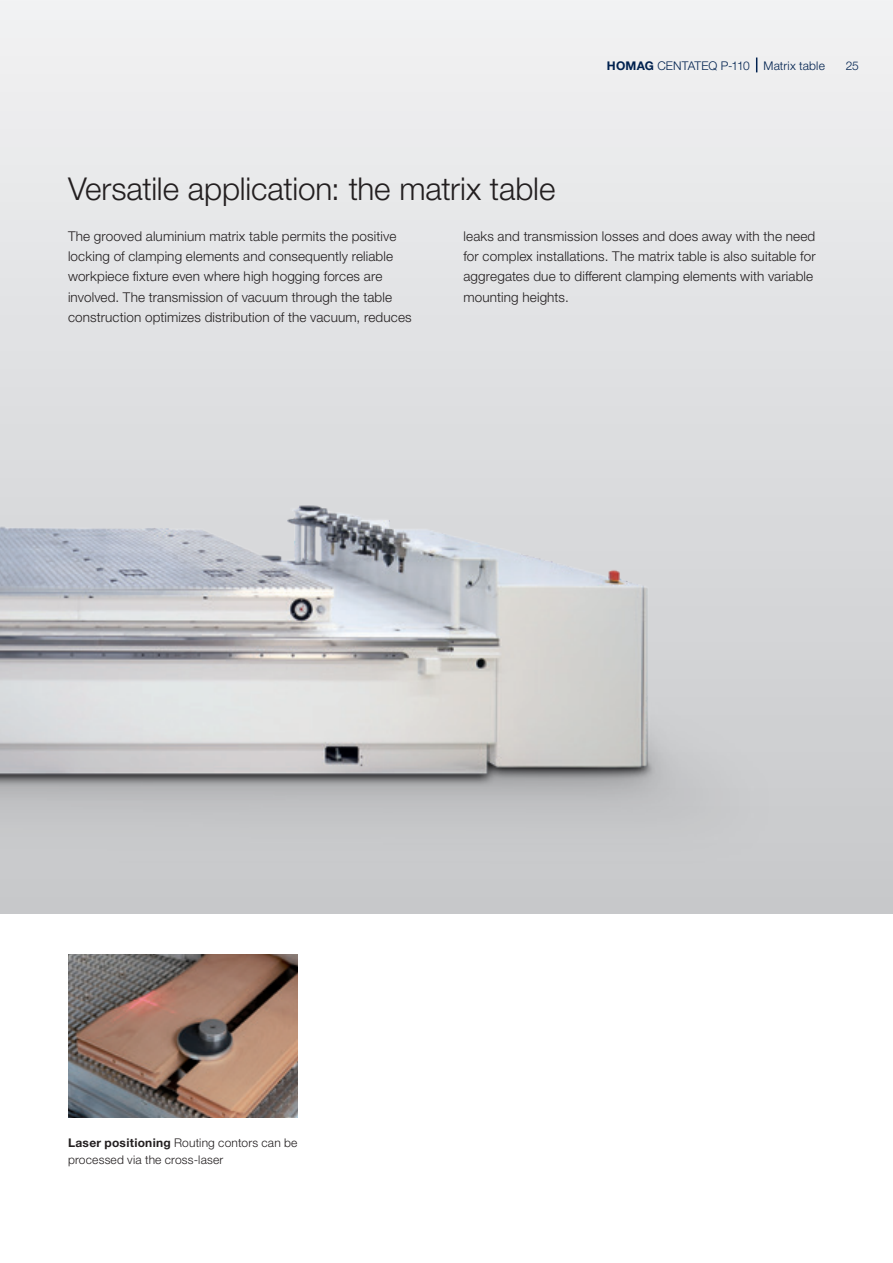
<style>
.page{position:relative;width:893px;height:1263px;background:#fff}
.page>*{position:absolute;margin:0;border:0;box-sizing:border-box;transform-origin:0 0}
.Headline_21pt_25_2_b{font:300 31.5px "Helvetica Neue LTW1 G";letter-spacing:-.005em;color:#231f20}
.Text_9pt_13_6_light{font:300 13.5px/20.4px "Helvetica Neue LTW1 G";letter-spacing:.01em;color:#231f20}
.Text_Bild_8Pt_11_5pt{font:300 12px/17.2px "Helvetica Neue LTW1 G";letter-spacing:.015em;color:#231f20}
._01_Musterseiten_Rub{font:300 12px "Helvetica Neue LTW1 G";letter-spacing:.01em;color:#00214f}
.s1{font-weight:700}
</style>
<div class="page">
<div style="left:0;top:0;width:893px;height:914px;background:linear-gradient(to bottom,#f1f2f3,#c7c8ca)"></div>
<img style="left:0;top:131px;width:842px;height:783px">
<img style="left:68px;top:955px;width:230px;height:163px">
<svg style="left:756px;top:58px;width:1px;height:14px"></svg>
<p class="_01_Musterseiten_Rub" style="left:607px;top:58px;width:219px"><span class="s1">HOMAG</span> CENTATEQ P-110 Matrix table</p>
<p class="_01_Musterseiten_Rub" style="left:846px;top:58px;width:15px">25</p>
<p class="Headline_21pt_25_2_b" style="left:68px;top:169px;width:489px">Versatile application: the matrix table</p>
<p class="Text_9pt_13_6_light" style="left:68px;top:226px;width:345px">The grooved aluminium matrix table permits the positive locking of clamping elements and consequently reliable workpiece fixture even where high hogging forces are involved. The transmission of vacuum through the table construction optimizes distribution of the vacuum, reduces</p>
<p class="Text_9pt_13_6_light" style="left:463px;top:226px;width:354px">leaks and transmission losses and does away with the need for complex installations. The matrix table is also suitable for aggregates due to different clamping elements with variable mounting heights.</p>
<p class="Text_Bild_8Pt_11_5pt" style="left:68px;top:1134px;width:231px"><span class="s1">Laser positioning</span> Routing contors can be processed via the cross-laser</p>
</div>
